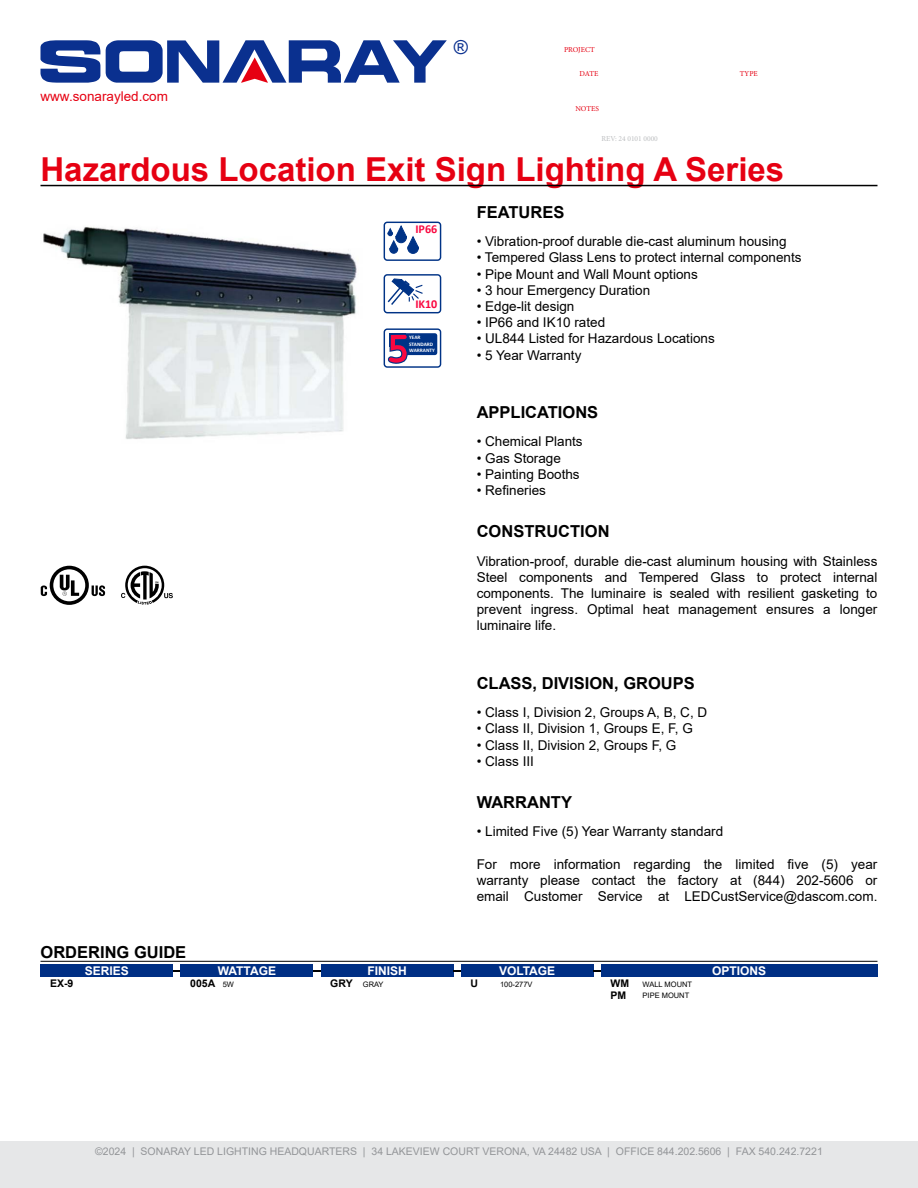
<style>
.page{position:relative;width:918px;height:1188px;background:#fff}
.page>*{position:absolute;margin:0;border:0;box-sizing:border-box;transform-origin:0 0}
.t1{font:700 33px "Arial";color:#e60012}
.t2{font:19.2px "Arial";color:#0a308f}
.t3{font:700 16.5px "Arial";color:#000}
.t4{font:13.5px/16.2px "Arial";color:#000;text-align:justify}
.t5{font:13.5px "Arial";color:#e60012}
.t6{font:700 12.15px "Calibri";color:#fa0740}
.t7{font:700 12px "Arial";color:#fff}
.t8{font:700 12px "Arial";letter-spacing:-.03em;color:#fff}
.t9{font:10.5px "Arial";color:#939598}
.t10{font:700 10.5px/11.4px "Arial";color:#000}
.t11{font:7.5px/11.4px "Arial";color:#000}
.t12{font:7.5px "Minion Pro";letter-spacing:-.005em;color:#e60012}
.t13{font:7.5px "Minion Pro";color:#bcbec0}
.t14{font:700 5.25px/6.3px "Calibri";color:#fff}
.s1{font-weight:400;font-size:7.5px}
.s2{font-weight:700;font-size:10.5px}
</style>
<div class="page">
<div style="left:384px;top:328px;width:57px;height:40px;border:1px solid #003386;border-radius:3px"></div>
<div style="left:402px;top:333px;width:35px;height:22px;background:#003386;border-radius:2px"></div>
<svg style="left:384px;top:330px;width:27px;height:37px"></svg>
<hr style="left:40px;top:961px;width:838px;height:1px;background:#000">
<div style="left:181px;top:965px;width:132px;height:12px;background:#002f84"></div>
<div style="left:321px;top:965px;width:132px;height:12px;background:#002f84"></div>
<div style="left:461px;top:965px;width:133px;height:12px;background:#002f84"></div>
<div style="left:601px;top:965px;width:276px;height:12px;background:#002f84"></div>
<div style="left:40px;top:965px;width:133px;height:12px;background:#002f84"></div>
<div style="left:384px;top:222px;width:57px;height:39px;border:1px solid #003386;border-radius:3px"></div>
<svg style="left:388px;top:226px;width:30px;height:27px"></svg>
<div style="left:384px;top:274px;width:57px;height:39px;border:1px solid #003386;border-radius:3px"></div>
<svg style="left:387px;top:279px;width:36px;height:26px"></svg>
<svg style="left:41px;top:566px;width:64px;height:39px"></svg>
<svg style="left:121px;top:566px;width:52px;height:39px"></svg>
<img style="left:43px;top:227px;width:314px;height:212px">
<svg style="left:40px;top:40px;width:60px;height:43px"></svg>
<svg style="left:106px;top:40px;width:341px;height:43px"></svg>
<hr style="left:40px;top:185px;width:838px;height:1px;background:#000">
<div style="left:0;top:1142px;width:918px;height:46px;background:#e6e7e8"></div>
<p class="t5" style="left:40px;top:87px;width:129px">www.sonarayled.com</p>
<h2 class="t2" style="left:454px;top:34px;width:16px">®</h2>
<p class="t12" style="left:564px;top:45px;width:32px">PROJECT</p>
<p class="t12" style="left:580px;top:69px;width:20px">DATE</p>
<p class="t12" style="left:740px;top:69px;width:20px">TYPE</p>
<p class="t12" style="left:575px;top:104px;width:25px">NOTES</p>
<p class="t13" style="left:602px;top:134px;width:58px">REV: 24 0101 0000</p>
<h1 class="t1" style="left:40px;top:146px;width:745px">Hazardous Location Exit Sign Lighting A Series</h1>
<p class="t3" style="left:40px;top:940px;width:147px">ORDERING GUIDE</p>
<p class="t6" style="left:415px;top:221px;width:23px">IP66</p>
<p class="t6" style="left:415px;top:296px;width:24px">IK10</p>
<p class="t14" style="left:409px;top:335px;width:27px">YEAR<br>STANDARD<br>WARRANTY</p>
<p class="t3" style="left:477px;top:200px;width:89px">FEATURES</p>
<p class="t4" style="left:477px;top:233px;width:311px">• Vibration-proof durable die-cast aluminum housing</p>
<p class="t4" style="left:477px;top:249px;width:326px">• Tempered Glass Lens to protect internal components</p>
<p class="t4" style="left:477px;top:266px;width:223px">• Pipe Mount and Wall Mount options</p>
<p class="t4" style="left:477px;top:282px;width:175px">• 3 hour Emergency Duration</p>
<p class="t4" style="left:477px;top:298px;width:99px">• Edge-lit design</p>
<p class="t4" style="left:477px;top:314px;width:130px">• IP66 and IK10 rated</p>
<p class="t4" style="left:477px;top:330px;width:240px">• UL844 Listed for Hazardous Locations</p>
<p class="t4" style="left:477px;top:347px;width:106px">• 5 Year Warranty</p>
<p class="t3" style="left:477px;top:400px;width:123px">APPLICATIONS</p>
<p class="t4" style="left:477px;top:433px;width:108px">• Chemical Plants</p>
<p class="t4" style="left:477px;top:450px;width:86px">• Gas Storage</p>
<p class="t4" style="left:477px;top:466px;width:105px">• Painting Booths</p>
<p class="t4" style="left:477px;top:482px;width:71px">• Refineries</p>
<p class="t3" style="left:477px;top:520px;width:134px">CONSTRUCTION</p>
<p class="t4" style="left:477px;top:553px;width:402px">Vibration-proof, durable die-cast aluminum housing with Stainless Steel components and Tempered Glass to protect internal components. The luminaire is sealed with resilient gasketing to prevent ingress. Optimal heat management ensures a longer luminaire life.</p>
<p class="t3" style="left:477px;top:671px;width:220px">CLASS, DIVISION, GROUPS</p>
<p class="t4" style="left:477px;top:704px;width:232px">• Class I, Division 2, Groups A, B, C, D</p>
<p class="t4" style="left:477px;top:720px;width:218px">• Class II, Division 1, Groups E, F, G</p>
<p class="t4" style="left:477px;top:737px;width:201px">• Class II, Division 2, Groups F, G</p>
<p class="t4" style="left:477px;top:753px;width:59px">• Class III</p>
<p class="t3" style="left:477px;top:790px;width:97px">WARRANTY</p>
<p class="t4" style="left:477px;top:823px;width:248px">• Limited Five (5) Year Warranty standard</p>
<p class="t4" style="left:477px;top:856px;width:402px">For more information regarding the limited five (5) year warranty please contact the factory at (844) 202-5606 or email Customer Service at LEDCustService@dascom.com.</p>
<p class="t7" style="left:85px;top:963px;width:46px">SERIES</p>
<p class="t8" style="left:218px;top:963px;width:60px">WATTAGE</p>
<p class="t7" style="left:367px;top:963px;width:41px">FINISH</p>
<p class="t7" style="left:499px;top:963px;width:58px">VOLTAGE</p>
<p class="t7" style="left:712px;top:963px;width:56px">OPTIONS</p>
<p class="t10" style="left:190px;top:978px;width:45px">005A <span class="s1">5W</span></p>
<p class="t11" style="left:330px;top:978px;width:55px"><span class="s2">GRY</span> GRAY</p>
<p class="t10" style="left:470px;top:978px;width:9px">U</p>
<p class="t11" style="left:500px;top:978px;width:34px">100-277V</p>
<p class="t10" style="left:50px;top:978px;width:25px">EX-9</p>
<p class="t10" style="left:611px;top:978px;width:20px">WM<br>PM</p>
<p class="t11" style="left:643px;top:978px;width:51px">WALL MOUNT<br>PIPE MOUNT</p>
<p class="t9" style="left:95px;top:1144px;width:729px">©2024 | SONARAY LED LIGHTING HEADQUARTERS | 34 LAKEVIEW COURT VERONA, VA 24482 USA | OFFICE 844.202.5606 | FAX 540.242.7221</p>
</div>
